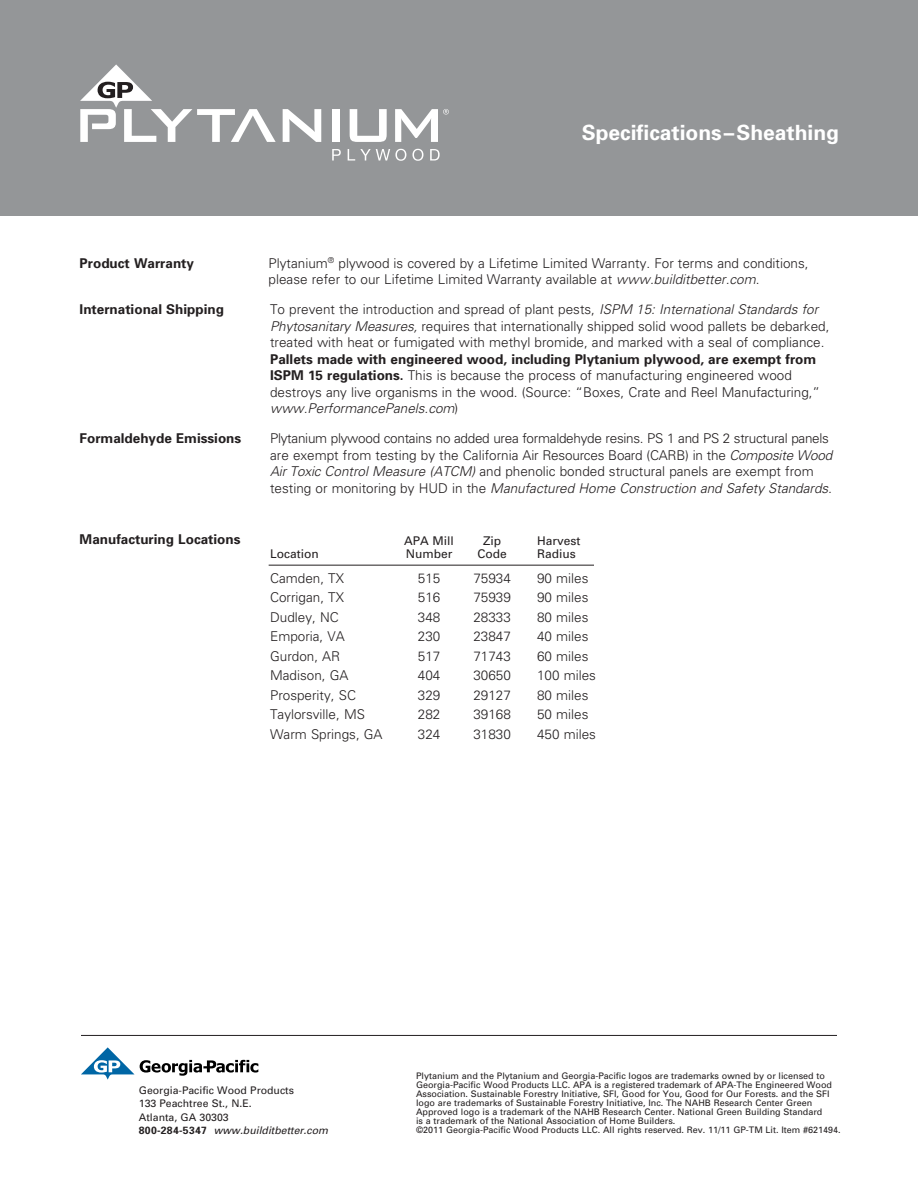
<style>
.page{position:relative;width:918px;height:1188px;background:#fff}
.page>*{position:absolute;margin:0;border:0;box-sizing:border-box;transform-origin:0 0}
.t1{font:700 21px "Univers";color:#fff}
.t2{font:300 13.5px/16.5px "Univers";color:#231f20}
.t3{font:700 13.5px "Univers";color:#231f20}
.t4{font:12px "Univers";color:#231f20}
.t5{font:10.5px/13.5px "Univers";color:#231f20}
.t6{font:9px/9px "Univers";color:#231f20}
.s1{font-style:italic}
.s2{font-weight:700}
</style>
<div class="page">
<hr style="left:269px;top:565px;width:325px;height:1px;background:#231f20">
<svg style="left:81px;top:1047px;width:177px;height:33px"></svg>
<hr style="left:81px;top:1035px;width:756px;height:1px;background:#231f20">
<div style="left:0;top:0;width:918px;height:216px;background:#949698"></div>
<svg style="left:80px;top:64px;width:196px;height:78px"></svg>
<svg style="left:283px;top:109px;width:38px;height:33px"></svg>
<div style="left:332px;top:109px;width:7px;height:33px;background:#fff"></div>
<svg style="left:350px;top:109px;width:37px;height:33px"></svg>
<svg style="left:395px;top:109px;width:54px;height:33px"></svg>
<svg style="left:332px;top:149px;width:9px;height:12px"></svg>
<svg style="left:348px;top:149px;width:58px;height:12px"></svg>
<svg style="left:412px;top:149px;width:11px;height:12px"></svg>
<svg style="left:430px;top:149px;width:10px;height:12px"></svg>
<h1 class="t1" style="left:582px;top:119px;width:259px">Specifications–Sheathing</h1>
<p class="t3" style="left:80px;top:254px;width:116px">Product Warranty</p>
<p class="t2" style="left:269px;top:254px;width:541px">Plytanium<sup>®</sup> plywood is covered by a Lifetime Limited Warranty. For terms and conditions, please refer to our Lifetime Limited Warranty available at <span class="s1">www.builditbetter.com</span>.</p>
<p class="t3" style="left:80px;top:301px;width:146px">International Shipping</p>
<p class="t2" style="left:270px;top:301px;width:561px">To prevent the introduction and spread of plant pests, <span class="s1">ISPM 15: International Standards for<br>Phytosanitary Measures,</span> requires that internationally shipped solid wood pallets be debarked, treated with heat or fumigated with methyl bromide, and marked with a seal of compliance.</p>
<p class="t2" style="left:270px;top:350px;width:551px"><span class="s2">Pallets made with engineered wood, including Plytanium plywood, are exempt from ISPM 15 regulations.</span> This is because the process of manufacturing engineered wood destroys any live organisms in the wood. (Source: “Boxes, Crate and Reel Manufacturing,” <span class="s1">www.PerformancePanels.com</span>)</p>
<p class="t3" style="left:80px;top:430px;width:163px">Formaldehyde Emissions</p>
<p class="t2" style="left:270px;top:430px;width:564px">Plytanium plywood contains no added urea formaldehyde resins. PS 1 and PS 2 structural panels are exempt from testing by the California Air Resources Board (CARB) in the <span class="s1">Composite Wood Air Toxic Control Measure (ATCM)</span> and phenolic bonded structural panels are exempt from testing or monitoring by HUD in the <span class="s1">Manufactured Home Construction and Safety Standards.</span></p>
<p class="t3" style="left:80px;top:531px;width:162px">Manufacturing Locations</p>
<p class="t4" style="left:404px;top:533px;width:51px">APA Mill</p>
<p class="t4" style="left:483px;top:533px;width:19px">Zip</p>
<p class="t4" style="left:537px;top:533px;width:45px">Harvest</p>
<p class="t4" style="left:270px;top:546px;width:50px">Location</p>
<p class="t4" style="left:406px;top:546px;width:48px">Number</p>
<p class="t4" style="left:477px;top:546px;width:31px">Code</p>
<p class="t4" style="left:537px;top:546px;width:40px">Radius</p>
<p class="t2" style="left:270px;top:570px;width:75px">Camden, TX</p>
<p class="t2" style="left:418px;top:570px;width:24px">515</p>
<p class="t2" style="left:473px;top:570px;width:39px">75934</p>
<p class="t2" style="left:537px;top:570px;width:53px">90 miles</p>
<p class="t2" style="left:270px;top:589px;width:75px">Corrigan, TX</p>
<p class="t2" style="left:418px;top:589px;width:24px">516</p>
<p class="t2" style="left:473px;top:589px;width:39px">75939</p>
<p class="t2" style="left:537px;top:589px;width:53px">90 miles</p>
<p class="t2" style="left:270px;top:608px;width:70px">Dudley, NC</p>
<p class="t2" style="left:418px;top:608px;width:24px">348</p>
<p class="t2" style="left:473px;top:608px;width:39px">28333</p>
<p class="t2" style="left:537px;top:608px;width:53px">80 miles</p>
<p class="t2" style="left:270px;top:628px;width:76px">Emporia, VA</p>
<p class="t2" style="left:418px;top:628px;width:24px">230</p>
<p class="t2" style="left:473px;top:628px;width:39px">23847</p>
<p class="t2" style="left:537px;top:628px;width:53px">40 miles</p>
<p class="t2" style="left:270px;top:647px;width:72px">Gurdon, AR</p>
<p class="t2" style="left:418px;top:647px;width:24px">517</p>
<p class="t2" style="left:473px;top:647px;width:39px">71743</p>
<p class="t2" style="left:537px;top:647px;width:53px">60 miles</p>
<p class="t2" style="left:270px;top:667px;width:80px">Madison, GA</p>
<p class="t2" style="left:418px;top:667px;width:24px">404</p>
<p class="t2" style="left:473px;top:667px;width:39px">30650</p>
<p class="t2" style="left:537px;top:667px;width:60px">100 miles</p>
<p class="t2" style="left:270px;top:686px;width:87px">Prosperity, SC</p>
<p class="t2" style="left:418px;top:686px;width:24px">329</p>
<p class="t2" style="left:473px;top:686px;width:39px">29127</p>
<p class="t2" style="left:537px;top:686px;width:53px">80 miles</p>
<p class="t2" style="left:270px;top:706px;width:96px">Taylorsville, MS</p>
<p class="t2" style="left:418px;top:706px;width:24px">282</p>
<p class="t2" style="left:473px;top:706px;width:39px">39168</p>
<p class="t2" style="left:537px;top:706px;width:53px">50 miles</p>
<p class="t2" style="left:270px;top:725px;width:114px">Warm Springs, GA</p>
<p class="t2" style="left:418px;top:725px;width:24px">324</p>
<p class="t2" style="left:473px;top:725px;width:39px">31830</p>
<p class="t2" style="left:537px;top:725px;width:60px">450 miles</p>
<p class="t5" style="left:139px;top:1083px;width:191px">Georgia-Pacific Wood Products<br>133 Peachtree St., N.E.<br>Atlanta, GA 30303<br><span class="s2">800-284-5347</span> <span class="s1">www.builditbetter.com</span></p>
<p class="t6" style="left:416px;top:1072px;width:426px">Plytanium and the Plytanium and Georgia-Pacific logos are trademarks owned by or licensed to Georgia-Pacific Wood Products LLC. APA is a registered trademark of APA-The Engineered Wood Association. Sustainable Forestry Initiative, SFI, Good for You, Good for Our Forests. and the SFI logo are trademarks of Sustainable Forestry Initiative, Inc. The NAHB Research Center Green Approved logo is a trademark of the NAHB Research Center. National Green Building Standard<br>is a trademark of the National Association of Home Builders.<br>©2011 Georgia-Pacific Wood Products LLC. All rights reserved. Rev. 11/11 GP-TM Lit. Item #621494.</p>
</div>
